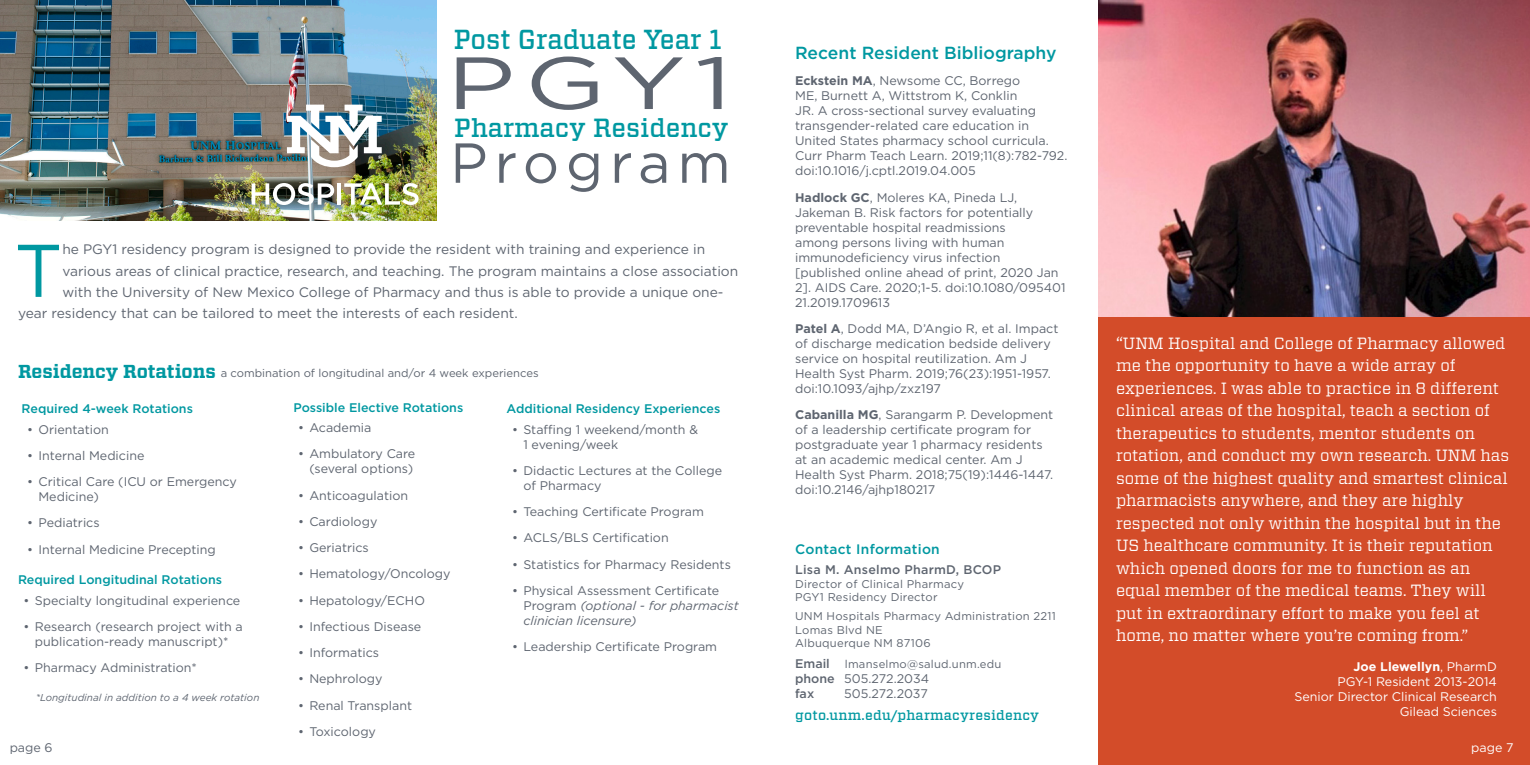
<style>
.page{position:relative;width:1530px;height:765px;background:#fff}
.page>*{position:absolute;margin:0;border:0;box-sizing:border-box;transform-origin:0 0}
.t1{font:74.5px "Gotham";color:#0098a1}
.t2{font:73.75px "Gotham";color:#5e6570;scale:1.4 1}
.t3{font:56.25px "Gotham";letter-spacing:.12em;color:#5e6570}
.t4{font:500 27.5px "Vitesse";color:#0098a1;scale:.96 1}
.t5{font:500 26.25px "Vitesse";color:#0098a1}
.t6{font:500 17.5px "Gotham";color:#0098a1}
.t7{font:16.25px/22.5px "Vitesse";color:#fff}
.t8{font:13.75px "Gotham";color:#5e6570}
.t9{font:500 13.75px "Vitesse";letter-spacing:.02em;color:#0098a1}
.t10{font:500 13.75px "Gotham";letter-spacing:.02em;color:#0098a1}
.t11{font:12.5px/15px "Gotham";color:#5e6570}
.t12{font:500 12.5px "Gotham";color:#0098a1}
.t13{font:italic 12.5px/15px "Gotham";color:#5e6570}
.t14{font:12.5px "Gotham";color:#fff}
.t15{font:500 12.5px "Gotham";letter-spacing:.02em;color:#5e6570}
.t16{font:700 12.5px "Gotham";color:#fff}
.t17{font:11.25px/13.5px "Gotham";letter-spacing:.02em;color:#5e6570}
.t18{font:11.25px "Gotham";color:#5e6570}
.t19{font:italic 10px "Gotham";color:#5e6570}
.s1{font-family:"Vitesse";font-weight:700;font-size:18.75px;color:#0098a1}
.s2{font-style:normal}
.s3{font-weight:700}
.s4{font-weight:500;font-size:12.5px}
.s5{font-weight:500}
.s6{font-size:17.5px}
.s7{font-weight:400}
</style>
<div class="page">
<img style="left:1098px;top:0;width:432px;height:318px">
<img style="left:0;top:0;width:437px;height:220px">
<div style="left:1098px;top:318px;width:432px;height:447px;background:#d34c29"></div>
<img style="left:287px;top:105px;width:95px;height:62px">
<img style="left:252px;top:183px;width:82px;height:22px">
<hr style="left:337px;top:183px;width:4px;height:22px;background:#fff">
<img style="left:344px;top:183px;width:75px;height:22px">
<p class="t4" style="left:454px;top:21px;width:280px">Post Graduate Year 1</p>
<p class="t2" style="left:446px;top:36px;width:205px">PGY1</p>
<p class="t5" style="left:454px;top:110px;width:276px">Pharmacy Residency</p>
<p class="t3" style="left:450px;top:127px;width:282px">Program</p>
<p class="t1" style="left:15px;top:223px;width:49px">T</p>
<p class="t8" style="left:62px;top:241px;width:644px">he PGY1 residency program is designed to provide the resident with training and experience in</p>
<p class="t8" style="left:62px;top:262px;width:677px">various areas of clinical practice, research, and teaching. The program maintains a close association</p>
<p class="t8" style="left:62px;top:283px;width:663px">with the University of New Mexico College of Pharmacy and thus is able to provide a unique one-</p>
<p class="t8" style="left:18px;top:304px;width:501px">year residency that can be tailored to meet the interests of each resident.</p>
<p class="t18" style="left:18px;top:365px;width:522px"><span class="s1">Residency Rotations</span> a combination of longitudinal and/or 4 week experiences</p>
<p class="t12" style="left:507px;top:400px;width:215px">Additional Residency Experiences</p>
<p class="t11" style="left:523px;top:422px;width:176px;text-indent:-11px">• Staffing 1 weekend/month &amp;<br>1 evening/week</p>
<p class="t11" style="left:523px;top:463px;width:200px;text-indent:-11px">• Didactic Lectures at the College of Pharmacy</p>
<p class="t11" style="left:512px;top:504px;width:193px">• Teaching Certificate Program</p>
<p class="t11" style="left:512px;top:530px;width:158px">• ACLS/BLS Certification</p>
<p class="t11" style="left:512px;top:557px;width:220px">• Statistics for Pharmacy Residents</p>
<p class="t13" style="left:523px;top:583px;width:217px;text-indent:-11px"><span class="s2">• Physical Assessment Certificate<br>Program</span> (optional - for pharmacist clinician licensure)</p>
<p class="t11" style="left:512px;top:639px;width:207px">• Leadership Certificate Program</p>
<p class="t12" style="left:293px;top:400px;width:171px">Possible Elective Rotations</p>
<p class="t12" style="left:22px;top:400px;width:173px">Required 4-week Rotations</p>
<p class="t11" style="left:27px;top:422px;width:83px">• Orientation</p>
<p class="t11" style="left:27px;top:448px;width:119px">• Internal Medicine</p>
<p class="t11" style="left:38px;top:474px;width:200px;text-indent:-11px">• Critical Care (ICU or Emergency<br>Medicine)</p>
<p class="t11" style="left:27px;top:515px;width:74px">• Pediatrics</p>
<p class="t11" style="left:27px;top:542px;width:190px">• Internal Medicine Precepting</p>
<p class="t11" style="left:298px;top:420px;width:75px">• Academia</p>
<p class="t11" style="left:298px;top:446px;width:119px;text-align:right">• Ambulatory Care (several options)</p>
<p class="t11" style="left:298px;top:487px;width:111px">• Anticoagulation</p>
<p class="t11" style="left:298px;top:514px;width:81px">• Cardiology</p>
<p class="t11" style="left:298px;top:540px;width:72px">• Geriatrics</p>
<p class="t11" style="left:298px;top:566px;width:154px">• Hematology/Oncology</p>
<p class="t11" style="left:298px;top:592px;width:128px">• Hepatology/ECHO</p>
<p class="t11" style="left:298px;top:619px;width:125px">• Infectious Disease</p>
<p class="t11" style="left:298px;top:645px;width:82px">• Informatics</p>
<p class="t11" style="left:298px;top:671px;width:86px">• Nephrology</p>
<p class="t11" style="left:298px;top:697px;width:115px">• Renal Transplant</p>
<p class="t11" style="left:298px;top:724px;width:79px">• Toxicology</p>
<p class="t12" style="left:18px;top:571px;width:206px">Required Longitudinal Rotations</p>
<p class="t11" style="left:24px;top:593px;width:218px">• Specialty longitudinal experience</p>
<p class="t11" style="left:24px;top:619px;width:221px;text-align:center">• Research (research project with a publication-ready manuscript)*</p>
<p class="t11" style="left:24px;top:660px;width:175px">• Pharmacy Administration*</p>
<p class="t19" style="left:36px;top:691px;width:225px">*Longitudinal in addition to a 4 week rotation</p>
<p class="t6" style="left:795px;top:41px;width:263px">Recent Resident Bibliography</p>
<p class="t11" style="left:795px;top:73px;width:274px"><span class="s3">Eckstein MA</span>, Newsome CC, Borrego<br>ME, Burnett A, Wittstrom K, Conklin<br>JR. A cross-sectional survey evaluating transgender-related care education in United States pharmacy school curricula.<br>Curr Pharm Teach Learn. 2019;11(8):782-792. doi:10.1016/j.cptl.2019.04.005</p>
<p class="t11" style="left:795px;top:189px;width:272px"><span class="s3">Hadlock GC</span>, Moleres KA, Pineda LJ, Jakeman B. Risk factors for potentially preventable hospital readmissions<br>among persons living with human immunodeficiency virus infection [published online ahead of print, 2020 Jan 2]. AIDS Care. 2020;1-5. doi:10.1080/095401<br>21.2019.1709613</p>
<p class="t11" style="left:795px;top:321px;width:265px"><span class="s3">Patel A</span>, Dodd MA, D’Angio R, et al. Impact of discharge medication bedside delivery service on hospital reutilization. Am J Health Syst Pharm. 2019;76(23):1951-1957. doi:10.1093/ajhp/zxz197</p>
<p class="t11" style="left:795px;top:407px;width:260px"><span class="s3">Cabanilla MG</span>, Sarangarm P. Development of a leadership certificate program for postgraduate year 1 pharmacy residents at an academic medical center. Am J Health Syst Pharm. 2018;75(19):1446-1447. doi:10.2146/ajhp180217</p>
<p class="t10" style="left:795px;top:540px;width:146px">Contact Information</p>
<p class="t15" style="left:795px;top:562px;width:208px">Lisa M. Anselmo PharmD, BCOP</p>
<p class="t17" style="left:795px;top:577px;width:170px">Director of Clinical Pharmacy<br>PGY1 Residency Director</p>
<p class="t17" style="left:795px;top:609px;width:262px">UNM Hospitals Pharmacy Administration 2211<br>Lomas Blvd NE<br>Albuquerque NM 87106</p>
<p class="t17" style="left:795px;top:657px;width:208px"><span class="s4">Email</span> lmanselmo@salud.unm.edu</p>
<p class="t11" style="left:795px;top:671px;width:135px"><span class="s5">phone</span> 505.272.2034 <span class="s5">fax</span></p>
<p class="t11" style="left:844px;top:686px;width:85px">505.272.2037</p>
<p class="t9" style="left:795px;top:706px;width:246px">goto.unm.edu/pharmacyresidency</p>
<p class="t7" style="left:1116px;top:332px;width:395px"><span class="s6">“</span>UNM Hospital and College of Pharmacy allowed me the opportunity to have a wide array of experiences. I was able to practice in 8 different clinical areas of the hospital, teach a section of therapeutics to students, mentor students on rotation, and conduct my own research. UNM has some of the highest quality and smartest clinical pharmacists anywhere, and they are highly respected not only within the hospital but in the US healthcare community. It is their reputation which opened doors for me to function as an equal member of the medical teams. They will put in extraordinary effort to make you feel at home, no matter where you’re coming from.”</p>
<p class="t16" style="left:1354px;top:659px;width:145px">Joe Llewellyn<span class="s7">, PharmD</span></p>
<p class="t14" style="left:1337px;top:674px;width:161px">PGY-1 Resident 2013-2014</p>
<p class="t14" style="left:1294px;top:689px;width:204px">Senior Director Clinical Research</p>
<p class="t14" style="left:1400px;top:704px;width:99px">Gilead Sciences</p>
<p class="t11" style="left:10px;top:740px;width:45px">page 6</p>
<p class="t14" style="left:1471px;top:740px;width:44px">page 7</p>
</div>
